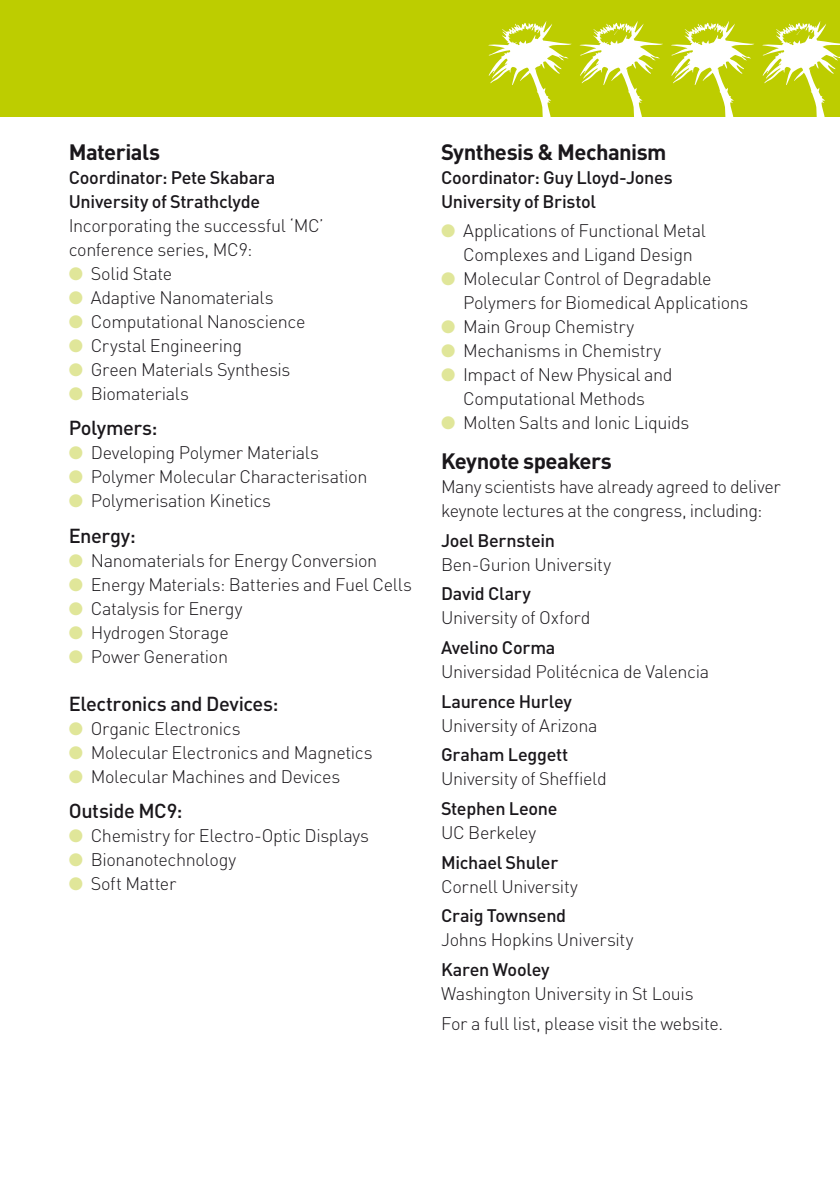
<style>
.page{position:relative;width:840px;height:1191px;background:#fff}
.page>*{position:absolute;margin:0;border:0;box-sizing:border-box;transform-origin:0 0}
.t1{font:700 22px "DIN";letter-spacing:-.025em;color:#1a171b}
.t2{font:500 20px "DIN";letter-spacing:-.02em;color:#1a171b}
.t3{font:300 18px/24px "DIN";letter-spacing:-.02em;color:#1a171b}
.t4{font:500 18px/24px "DIN";letter-spacing:-.015em;color:#1a171b}
.s1{color:#e0e699}
</style>
<div class="page">
<div style="left:0;top:0;width:839px;height:116px;background:#bdcd00"></div>
<svg style="left:670px;top:21px;width:84px;height:96px"></svg>
<svg style="left:761px;top:21px;width:78px;height:96px"></svg>
<svg style="left:488px;top:21px;width:83px;height:96px"></svg>
<svg style="left:579px;top:21px;width:83px;height:96px"></svg>
<p class="t1" style="left:69px;top:137px;width:93px">Materials</p>
<p class="t4" style="left:69px;top:164px;width:208px">Coordinator: Pete Skabara<br>University of Strathclyde</p>
<p class="t3" style="left:69px;top:212px;width:256px">Incorporating the successful ‘MC’ conference series, MC9:</p>
<p class="t3" style="left:69px;top:260px;width:105px"><span class="s1">●</span> Solid State</p>
<p class="t3" style="left:69px;top:284px;width:206px"><span class="s1">●</span> Adaptive Nanomaterials</p>
<p class="t3" style="left:69px;top:308px;width:238px"><span class="s1">●</span> Computational Nanoscience</p>
<p class="t3" style="left:69px;top:332px;width:175px"><span class="s1">●</span> Crystal Engineering</p>
<p class="t3" style="left:69px;top:356px;width:223px"><span class="s1">●</span> Green Materials Synthesis</p>
<p class="t3" style="left:69px;top:380px;width:122px"><span class="s1">●</span> Biomaterials</p>
<p class="t2" style="left:69px;top:414px;width:90px">Polymers:</p>
<p class="t3" style="left:69px;top:440px;width:252px"><span class="s1">●</span> Developing Polymer Materials</p>
<p class="t3" style="left:69px;top:464px;width:300px"><span class="s1">●</span> Polymer Molecular Characterisation</p>
<p class="t3" style="left:69px;top:488px;width:204px"><span class="s1">●</span> Polymerisation Kinetics</p>
<p class="t2" style="left:69px;top:522px;width:68px">Energy:</p>
<p class="t3" style="left:69px;top:547px;width:310px"><span class="s1">●</span> Nanomaterials for Energy Conversion</p>
<p class="t3" style="left:69px;top:571px;width:344px"><span class="s1">●</span> Energy Materials: Batteries and Fuel Cells</p>
<p class="t3" style="left:69px;top:595px;width:175px"><span class="s1">●</span> Catalysis for Energy</p>
<p class="t3" style="left:69px;top:619px;width:161px"><span class="s1">●</span> Hydrogen Storage</p>
<p class="t3" style="left:69px;top:643px;width:161px"><span class="s1">●</span> Power Generation</p>
<p class="t2" style="left:69px;top:690px;width:211px">Electronics and Devices:</p>
<p class="t3" style="left:69px;top:715px;width:173px"><span class="s1">●</span> Organic Electronics</p>
<p class="t3" style="left:69px;top:739px;width:305px"><span class="s1">●</span> Molecular Electronics and Magnetics</p>
<p class="t3" style="left:69px;top:763px;width:273px"><span class="s1">●</span> Molecular Machines and Devices</p>
<p class="t2" style="left:69px;top:797px;width:115px">Outside MC9:</p>
<p class="t3" style="left:69px;top:822px;width:302px"><span class="s1">●</span> Chemistry for Electro-Optic Displays</p>
<p class="t3" style="left:69px;top:846px;width:169px"><span class="s1">●</span> Bionanotechnology</p>
<p class="t3" style="left:69px;top:870px;width:109px"><span class="s1">●</span> Soft Matter</p>
<p class="t1" style="left:441px;top:137px;width:227px">Synthesis &amp; Mechanism</p>
<p class="t4" style="left:441px;top:164px;width:233px">Coordinator: Guy Lloyd-Jones<br>University of Bristol</p>
<p class="t3" style="left:441px;top:218px;width:266px;text-align:center"><span class="s1">●</span> Applications of Functional Metal<br>Complexes and Ligand Design</p>
<p class="t3" style="left:463px;top:266px;width:287px;text-indent:-22px"><span class="s1">●</span> Molecular Control of Degradable<br>Polymers for Biomedical Applications</p>
<p class="t3" style="left:441px;top:314px;width:194px"><span class="s1">●</span> Main Group Chemistry</p>
<p class="t3" style="left:441px;top:338px;width:221px"><span class="s1">●</span> Mechanisms in Chemistry</p>
<p class="t3" style="left:441px;top:362px;width:233px;text-align:center"><span class="s1">●</span> Impact of New Physical and<br>Computational Methods</p>
<p class="t3" style="left:441px;top:410px;width:250px"><span class="s1">●</span> Molten Salts and Ionic Liquids</p>
<p class="t1" style="left:441px;top:446px;width:172px">Keynote speakers</p>
<p class="t3" style="left:441px;top:473px;width:341px">Many scientists have already agreed to deliver keynote lectures at the congress, including:</p>
<p class="t4" style="left:441px;top:527px;width:115px">Joel Bernstein</p>
<p class="t3" style="left:441px;top:551px;width:171px">Ben-Gurion University</p>
<p class="t4" style="left:441px;top:581px;width:91px">David Clary</p>
<p class="t3" style="left:441px;top:605px;width:151px">University of Oxford</p>
<p class="t4" style="left:441px;top:634px;width:116px">Avelino Corma</p>
<p class="t3" style="left:441px;top:658px;width:269px">Universidad Politécnica de Valencia</p>
<p class="t4" style="left:441px;top:688px;width:132px">Laurence Hurley</p>
<p class="t3" style="left:441px;top:712px;width:158px">University of Arizona</p>
<p class="t4" style="left:441px;top:742px;width:129px">Graham Leggett</p>
<p class="t3" style="left:441px;top:766px;width:167px">University of Sheffield</p>
<p class="t4" style="left:441px;top:795px;width:118px">Stephen Leone</p>
<p class="t3" style="left:441px;top:819px;width:96px">UC Berkeley</p>
<p class="t4" style="left:441px;top:849px;width:119px">Michael Shuler</p>
<p class="t3" style="left:441px;top:873px;width:138px">Cornell University</p>
<p class="t4" style="left:441px;top:903px;width:127px">Craig Townsend</p>
<p class="t3" style="left:441px;top:927px;width:194px">Johns Hopkins University</p>
<p class="t4" style="left:441px;top:957px;width:110px">Karen Wooley</p>
<p class="t3" style="left:441px;top:978px;width:283px;line-height:29.6px">Washington University in St Louis<br>For a full list, please visit the website.</p>
</div>
